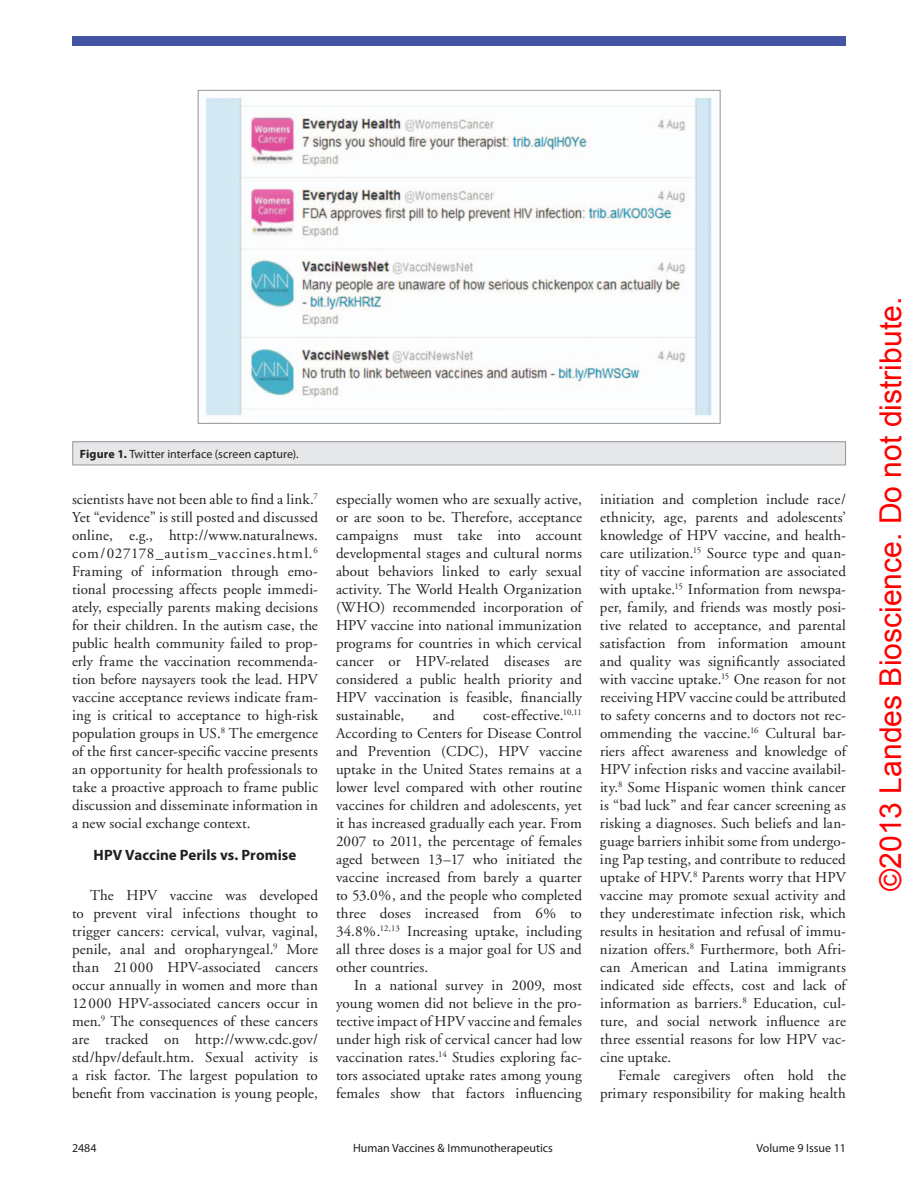
<style>
.page{position:relative;width:918px;height:1188px;background:#fff}
.page>*{position:absolute;margin:0;border:0;box-sizing:border-box;transform-origin:0 0}
.t1{font:30.15px "Arial";color:#f00}
.t2{font:15px/18px "Adobe Garamond";letter-spacing:.01em;color:#231f20;text-align:justify}
.t3{font:700 15px "Myriad Pro";letter-spacing:.005em;color:#231f20}
.t4{font:12px "Myriad Pro";color:#231f20}
.s1{font-weight:700}
</style>
<div class="page">
<div style="left:72px;top:36px;width:774px;height:10px;background:#4455a4"></div>
<img style="left:206px;top:97px;width:506px;height:319px">
<div style="left:73px;top:442px;width:773px;height:23px;background:#e6e7e9"></div>
<div style="left:72px;top:441px;width:774px;height:24px;border:1px solid #939598"></div>
<p class="t4" style="left:80px;top:446px;width:220px"><span class="s1">Figure 1.</span> Twitter interface (screen capture).</p>
<p class="t2" style="left:72px;top:491px;width:248px">scientists have not been able to find a link.<sup>7<br></sup>Yet “evidence” is still posted and discussed online, e.g., http://www.naturalnews. com/027178_autism_vaccines.html.<sup>6<br></sup>Framing of information through emo&shy;tional processing affects people immedi&shy;ately, especially parents making decisions for their children. In the autism case, the public health community failed to prop&shy;erly frame the vaccination recommenda&shy;tion before naysayers took the lead. HPV vaccine acceptance reviews indicate fram&shy;ing is critical to acceptance to high-risk population groups in US.<sup>8</sup> The emergence of the first cancer-specific vaccine presents an opportunity for health professionals to take a proactive approach to frame public discussion and disseminate information in a new social exchange context.</p>
<p class="t3" style="left:94px;top:845px;width:204px">HPV Vaccine Perils vs. Promise</p>
<p class="t2" style="left:72px;top:887px;width:248px;text-indent:18px">The HPV vaccine was developed to prevent viral infections thought to trigger cancers: cervical, vulvar, vaginal, penile, anal and oropharyngeal.<sup>9</sup> More than 21 000 HPV-associated cancers occur annually in women and more than 12 000 HPV-associated cancers occur in men.<sup>9</sup> The consequences of these cancers are tracked on http://www.cdc.gov/ std/hpv/default.htm. Sexual activity is a risk factor. The largest population to benefit from vaccination is young people,</p>
<p class="t2" style="left:336px;top:491px;width:248px">especially women who are sexually active, or are soon to be. Therefore, acceptance campaigns must take into account developmental stages and cultural norms about behaviors linked to early sexual activity. The World Health Organization (WHO) recommended incorporation of HPV vaccine into national immunization programs for countries in which cervical cancer or HPV-related diseases are considered a public health priority and HPV vaccination is feasible, financially sustainable,</p>
<p class="t2" style="left:336px;top:707px;width:248px;text-indent:147px">cost-effective.<sup>10,11<br></sup>According to Centers for Disease Control and Prevention (CDC), HPV vaccine uptake in the United States remains at a lower level compared with other routine vaccines for children and adolescents, yet it has increased gradually each year. From 2007 to 2011, the percentage of females aged between 13–17 who initiated the vaccine increased from barely a quarter to 53.0%, and the people who completed three doses increased from 6% to 34.8%.<sup>12,13</sup> Increasing uptake, including all three doses is a major goal for US and other countries.</p>
<p class="t2" style="left:336px;top:977px;width:248px;text-indent:18px">In a national survey in 2009, most young women did not believe in the pro&shy;tective impact of HPV vaccine and females under high risk of cervical cancer had low vaccination rates.<sup>14</sup> Studies exploring fac&shy;tors associated uptake rates among young females show that factors influencing</p>
<p class="t2" style="left:433px;top:707px;width:23px">and</p>
<p class="t2" style="left:600px;top:491px;width:248px">initiation and completion include race/ ethnicity, age, parents and adolescents’ knowledge of HPV vaccine, and health&shy;care utilization.<sup>15</sup> Source type and quan&shy;tity of vaccine information are associated with uptake.<sup>15</sup> Information from newspa&shy;per, family, and friends was mostly posi&shy;tive related to acceptance, and parental satisfaction from information amount and quality was significantly associated with vaccine uptake.<sup>15</sup> One reason for not receiving HPV vaccine could be attributed to safety concerns and to doctors not rec&shy;ommending the vaccine.<sup>16</sup> Cultural bar&shy;riers affect awareness and knowledge of HPV infection risks and vaccine availabil&shy;ity.<sup>8</sup> Some Hispanic women think cancer is “bad luck” and fear cancer screening as risking a diagnoses. Such beliefs and lan&shy;guage barriers inhibit some from undergo&shy;ing Pap testing, and contribute to reduced uptake of HPV.<sup>8</sup> Parents worry that HPV vaccine may promote sexual activity and they underestimate infection risk, which results in hesitation and refusal of immu&shy;nization offers.<sup>8</sup> Furthermore, both Afri&shy;can American and Latina immigrants indicated side effects, cost and lack of information as barriers.<sup>8</sup> Education, cul&shy;ture, and social network influence are three essential reasons for low HPV vac&shy;cine uptake.</p>
<p class="t2" style="left:600px;top:1067px;width:247px;text-align:right">Female caregivers often hold the primary responsibility for making health</p>
<p class="t4" style="left:72px;top:1141px;width:26px">2484</p>
<p class="t4" style="left:353px;top:1141px;width:201px">Human Vaccines &amp; Immunotherapeutics</p>
<p class="t4" style="left:757px;top:1141px;width:91px">Volume 9 Issue 11</p>
<h1 class="t1" style="left:871px;top:891px;width:595px;rotate:-90deg">©2013 Landes Bioscience. Do not distribute.</h1>
</div>
